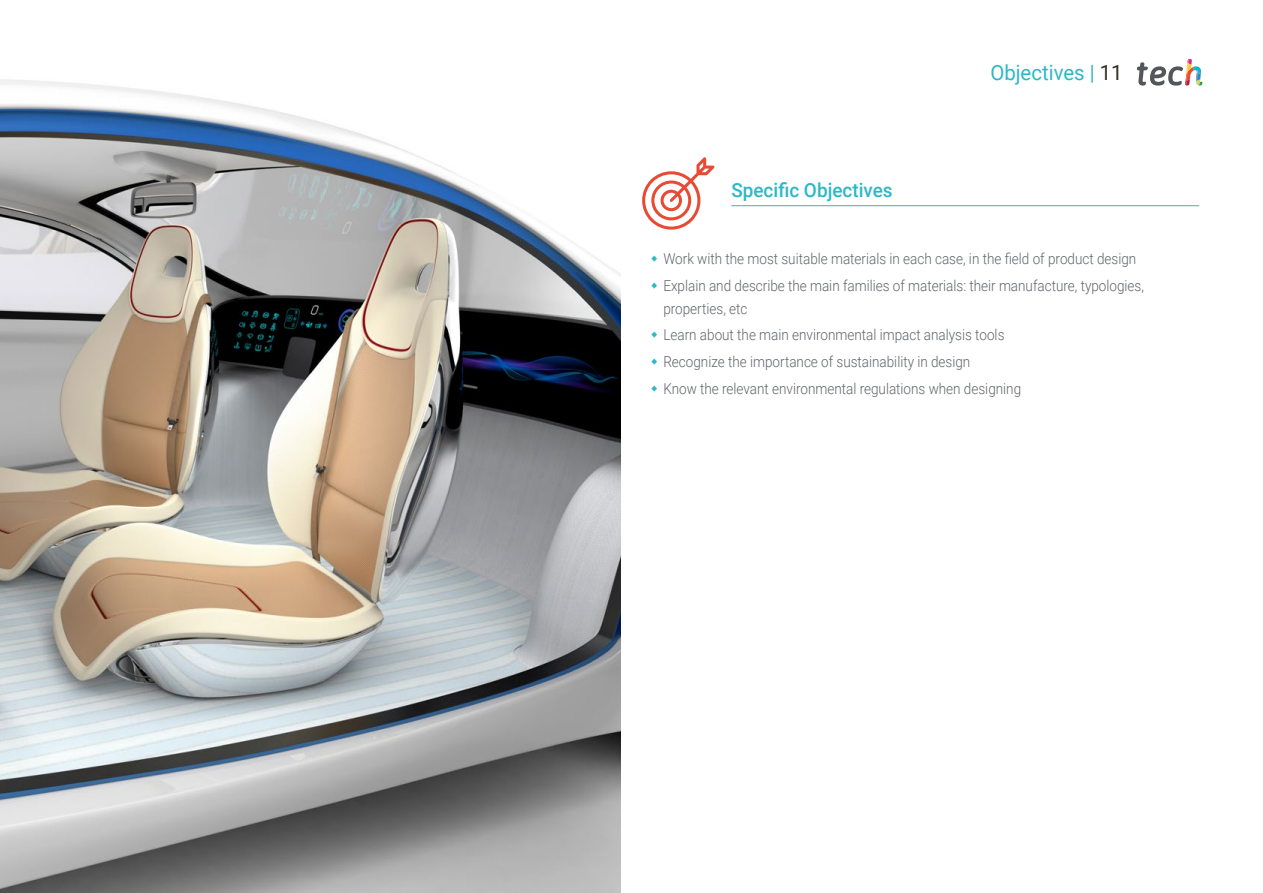
<style>
.page{position:relative;width:1263px;height:893px;background:#fff}
.page>*{position:absolute;margin:0;border:0;box-sizing:border-box;transform-origin:0 0}
.t1{font:21px "Roboto";color:#2db8c5}
.t2{font:500 19.5px "Roboto";color:#2db8c5}
.t3{font:300 15px/26.7px "Roboto";color:#61646a;scale:.9 1}
.s1{color:#312e20}
</style>
<div class="page">
<svg style="left:1137px;top:59px;width:65px;height:27px"></svg>
<hr style="left:731px;top:205px;width:468px;height:1px;background:#2db8c5">
<svg style="left:642px;top:157px;width:72px;height:73px"></svg>
<img style="left:0;top:79px;width:621px;height:814px">
<h2 class="t2" style="left:731px;top:176px;width:163px">Specific Objectives</h2>
<h1 class="t1" style="left:990px;top:57px;width:134px">Objectives | <span class="s1">11</span></h1>
<p class="t3" style="left:663px;top:245px;width:535px">Work with the most suitable materials in each case, in the field of product design<br>Explain and describe the main families of materials: their manufacture, typologies,</p>
<p class="t3" style="left:663px;top:294px;width:399px">properties, etc<br>Learn about the main environmental impact analysis tools Recognize the importance of sustainability in design<br>Know the relevant environmental regulations when designing</p>
</div>
